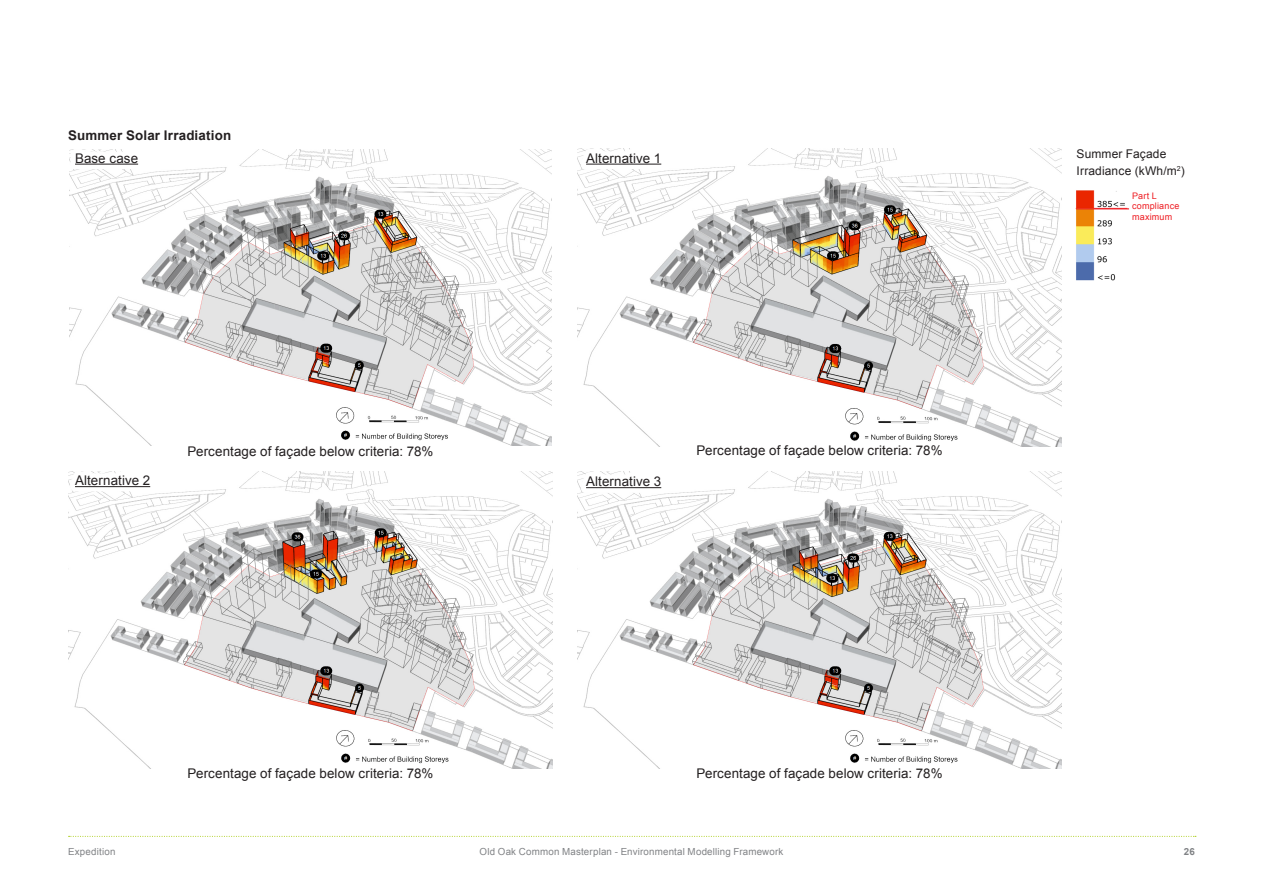
<style>
.page{position:relative;width:1263px;height:893px;background:#fff}
.page>*{position:absolute;margin:0;border:0;box-sizing:border-box;transform-origin:0 0}
.Table_Text__Centered{font:13.35px "Arial";letter-spacing:.01em;color:#231f20}
.Sub-headings__Bold_B{font:700 13.35px "Arial";letter-spacing:.015em;color:#231f20}
.Table_Text__Centered-2{font:12px "Arial";letter-spacing:.01em;color:#231f20}
.t1{font:9.75px "Arial";letter-spacing:.02em;color:#808285}
.t2{font:700 9.75px "Arial";color:#808285}
.Table_Text__Centered-3{font:9px/10.5px "Arial";letter-spacing:.02em;color:#ee1d23}
</style>
<div class="page">
<svg style="left:69px;top:836px;width:1127px;height:1px"></svg>
<hr style="left:1262px;top:0;width:1px;height:893px;background:#4b4b50">
<img style="left:69px;top:149px;width:482px;height:296px">
<div style="left:70px;top:149px;width:73px;height:20px;background:#fff"></div>
<hr style="left:75px;top:164px;width:63px;height:1px;background:#231f20">
<img style="left:68px;top:471px;width:485px;height:298px">
<div style="left:70px;top:471px;width:85px;height:21px;background:#fff"></div>
<hr style="left:75px;top:486px;width:75px;height:1px;background:#231f20">
<img style="left:577px;top:148px;width:485px;height:298px">
<div style="left:581px;top:149px;width:85px;height:20px;background:#fff"></div>
<hr style="left:586px;top:164px;width:75px;height:1px;background:#231f20">
<img style="left:577px;top:471px;width:485px;height:298px">
<div style="left:581px;top:472px;width:85px;height:21px;background:#fff"></div>
<hr style="left:586px;top:487px;width:75px;height:1px;background:#231f20">
<img style="left:1075px;top:190px;width:54px;height:91px">
<hr style="left:1076px;top:208px;width:53px;height:1px;background:#ec1d25">
<p class="Sub-headings__Bold_B" style="left:68px;top:127px;width:165px">Summer Solar Irradiation</p>
<p class="Table_Text__Centered" style="left:75px;top:149px;width:65px">Base case</p>
<p class="Table_Text__Centered" style="left:586px;top:149px;width:77px">Alternative 1</p>
<p class="Table_Text__Centered-2" style="left:1076px;top:146px;width:91px">Summer Façade</p>
<p class="Table_Text__Centered-2" style="left:1076px;top:163px;width:110px">Irradiance (kWh/m<sup>2</sup>)</p>
<p class="Table_Text__Centered-3" style="left:1132px;top:191px;width:49px">Part L compliance maximum</p>
<p class="Table_Text__Centered" style="left:187px;top:442px;width:248px">Percentage of façade below criteria: 78%</p>
<p class="Table_Text__Centered" style="left:696px;top:442px;width:248px">Percentage of façade below criteria: 78%</p>
<p class="Table_Text__Centered" style="left:75px;top:472px;width:77px">Alternative 2</p>
<p class="Table_Text__Centered" style="left:586px;top:473px;width:77px">Alternative 3</p>
<p class="Table_Text__Centered" style="left:187px;top:765px;width:248px">Percentage of façade below criteria: 78%</p>
<p class="Table_Text__Centered" style="left:696px;top:765px;width:248px">Percentage of façade below criteria: 78%</p>
<p class="t1" style="left:68px;top:845px;width:49px">Expedition</p>
<p class="t1" style="left:479px;top:845px;width:305px">Old Oak Common Masterplan - Environmental Modelling Framework</p>
<p class="t2" style="left:1184px;top:845px;width:13px">26</p>
</div>
